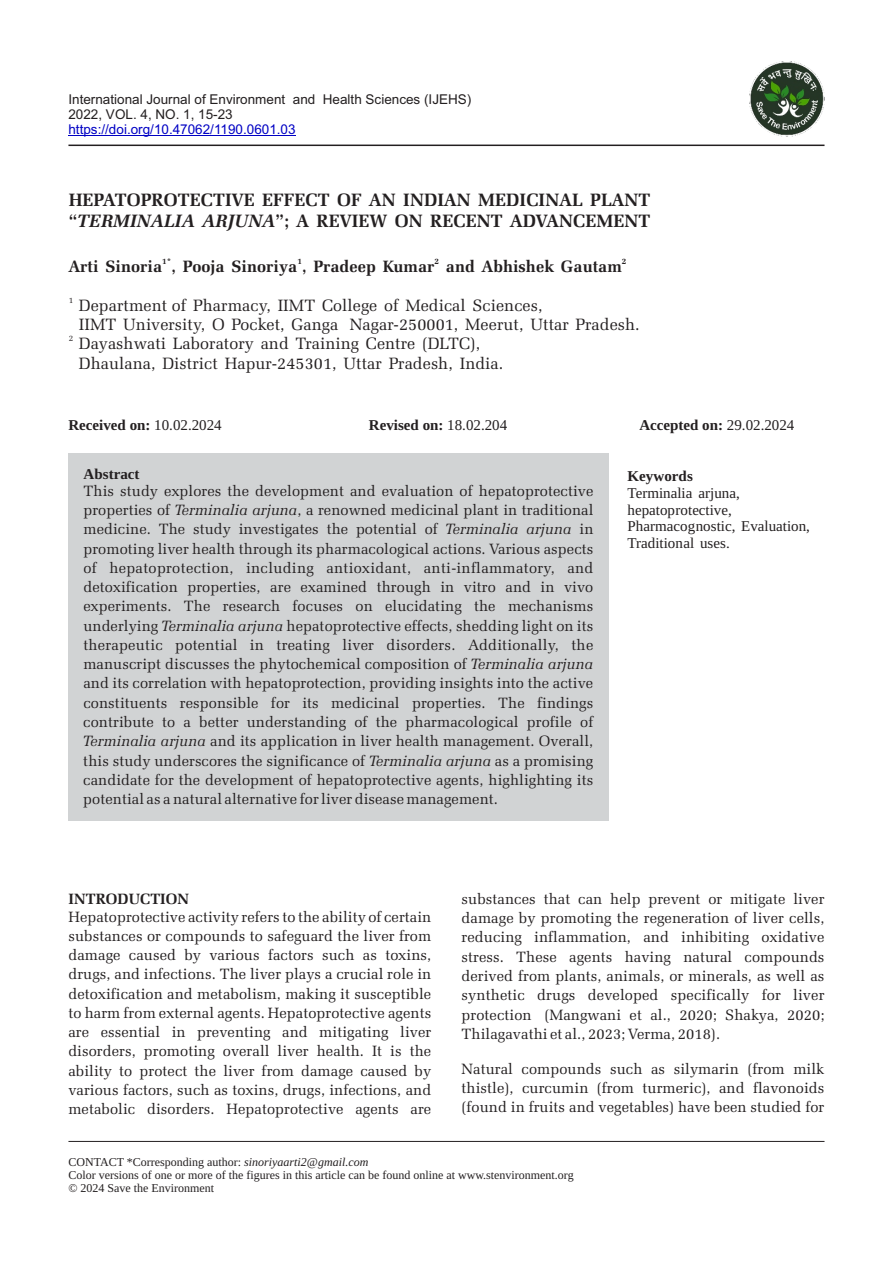
<style>
.page{position:relative;width:893px;height:1263px;background:#fff}
.page>*{position:absolute;margin:0;border:0;box-sizing:border-box;transform-origin:0 0}
.t1{font:700 18px/21.1px "Zapf Elliptical 711 BT";letter-spacing:.005em;color:#231f20}
.t2{font:16.5px/19.2px "Zapf Elliptical 711 BT";letter-spacing:.005em;color:#231f20}
.t3{font:700 16.5px "Zapf Elliptical 711 BT";letter-spacing:.005em;color:#231f20}
.t4{font:15px/19.2px "Zapf Elliptical 711 BT";letter-spacing:.005em;color:#231f20;text-align:justify}
.t5{font:700 15px "Liberation Serif";color:#231f20}
.t6{font:15px/16.6px "Liberation Serif";color:#231f20}
.t7{font:700 15px "Zapf Elliptical 711 BT";letter-spacing:.005em;color:#231f20}
.t8{font:13.5px/15.1px "Arial";color:#231f20}
.t9{font:13.5px "Arial";color:#0000c4}
.t10{font:12px/13.4px "Liberation Serif";color:#231f20}
.t11{font:700 8.25px "Zapf Elliptical 711 BT";color:#231f20}
.t12{font:8.25px "Zapf Elliptical 711 BT";color:#231f20}
.s1{font-style:italic}
.s2{font-weight:400}
</style>
<div class="page">
<hr style="left:68px;top:135px;width:228px;height:1px;background:#0000c4">
<hr style="left:68px;top:145px;width:756px;height:1px;background:#231f20">
<div style="left:68px;top:454px;width:540px;height:367px;background:#d1d3d4"></div>
<hr style="left:68px;top:1141px;width:756px;height:1px;background:#231f20">
<img style="left:750px;top:61px;width:74px;height:75px">
<p class="t8" style="left:68px;top:93px;width:404px">International Journal of Environment and Health Sciences (IJEHS)<br>2022, VOL. 4, NO. 1, 15-23</p>
<p class="t9" style="left:68px;top:124px;width:229px">https://doi.org/10.47062/1190.0601.03</p>
<p class="t1" style="left:69px;top:191px;width:583px">HEPATOPROTECTIVE EFFECT OF AN INDIAN MEDICINAL PLANT “<span class="s1">TERMINALIA ARJUNA</span>”; A REVIEW ON RECENT ADVANCEMENT</p>
<p class="t11" style="left:162px;top:258px;width:11px">1*</p>
<p class="t11" style="left:297px;top:258px;width:6px">1</p>
<p class="t11" style="left:435px;top:258px;width:6px">2</p>
<p class="t11" style="left:622px;top:258px;width:6px">2</p>
<p class="t3" style="left:69px;top:260px;width:555px">Arti Sinoria , Pooja Sinoriya , Pradeep Kumar and Abhishek Gautam</p>
<p class="t12" style="left:69px;top:296px;width:6px">1</p>
<p class="t2" style="left:79px;top:297px;width:562px">Department of Pharmacy, IIMT College of Medical Sciences,<br>IIMT University, O Pocket, Ganga Nagar-250001, Meerut, Uttar Pradesh.</p>
<p class="t12" style="left:69px;top:335px;width:6px">2</p>
<p class="t2" style="left:79px;top:335px;width:426px">Dayashwati Laboratory and Training Centre (DLTC),<br>Dhaulana, District Hapur-245301, Uttar Pradesh, India.</p>
<p class="t5" style="left:68px;top:420px;width:155px">Received on: <span class="s2">10.02.2024</span></p>
<p class="t5" style="left:369px;top:420px;width:140px">Revised on: <span class="s2">18.02.204</span></p>
<p class="t5" style="left:639px;top:420px;width:156px">Accepted on: <span class="s2">29.02.2024</span></p>
<p class="t5" style="left:627px;top:471px;width:67px">Keywords</p>
<p class="t6" style="left:627px;top:486px;width:184px">Terminalia arjuna, hepatoprotective,<br>Pharmacognostic, Evaluation,<br>Traditional uses.</p>
<p class="t5" style="left:83px;top:468px;width:58px">Abstract</p>
<p class="t4" style="left:83px;top:482px;width:512px">This study explores the development and evaluation of hepatoprotective properties of <span class="s1">Terminalia arjuna</span>, a renowned medicinal plant in traditional medicine. The study investigates the potential of <span class="s1">Terminalia arjuna</span> in promoting liver health through its pharmacological actions. Various aspects of hepatoprotection, including antioxidant, anti-inflammatory, and detoxification properties, are examined through in vitro and in vivo experiments. The research focuses on elucidating the mechanisms underlying <span class="s1">Terminalia arjuna</span> hepatoprotective effects, shedding light on its therapeutic potential in treating liver disorders. Additionally, the manuscript discusses the phytochemical composition of <span class="s1">Terminalia arjuna </span>and its correlation with hepatoprotection, providing insights into the active constituents responsible for its medicinal properties. The findings contribute to a better understanding of the pharmacological profile of <span class="s1">Terminalia arjuna</span> and its application in liver health management. Overall, this study underscores the significance of <span class="s1">Terminalia arjuna</span> as a promising candidate for the development of hepatoprotective agents, highlighting its potential as a natural alternative for liver disease management.</p>
<p class="t7" style="left:68px;top:892px;width:122px">INTRODUCTION</p>
<p class="t4" style="left:68px;top:908px;width:364px">Hepatoprotective activity refers to the ability of certain substances or compounds to safeguard the liver from damage caused by various factors such as toxins, drugs, and infections. The liver plays a crucial role in detoxification and metabolism, making it susceptible to harm from external agents. Hepatoprotective agents are essential in preventing and mitigating liver disorders, promoting overall liver health. It is the ability to protect the liver from damage caused by various factors, such as toxins, drugs, infections, and metabolic disorders. Hepatoprotective agents are</p>
<p class="t4" style="left:462px;top:890px;width:364px">substances that can help prevent or mitigate liver damage by promoting the regeneration of liver cells, reducing inflammation, and inhibiting oxidative stress. These agents having natural compounds derived from plants, animals, or minerals, as well as synthetic drugs developed specifically for liver protection (Mangwani et al., 2020; Shakya, 2020; Thilagavathi et al., 2023; Verma, 2018).</p>
<p class="t4" style="left:461px;top:1060px;width:364px">Natural compounds such as silymarin (from milk thistle), curcumin (from turmeric), and flavonoids (found in fruits and vegetables) have been studied for</p>
<p class="t10" style="left:68px;top:1156px;width:507px">CONTACT *Corresponding author: <span class="s1">sinoriyaarti2@gmail.com<br></span>Color versions of one or more of the figures in this article can be found online at www.stenvironment.org © 2024 Save the Environment</p>
</div>
